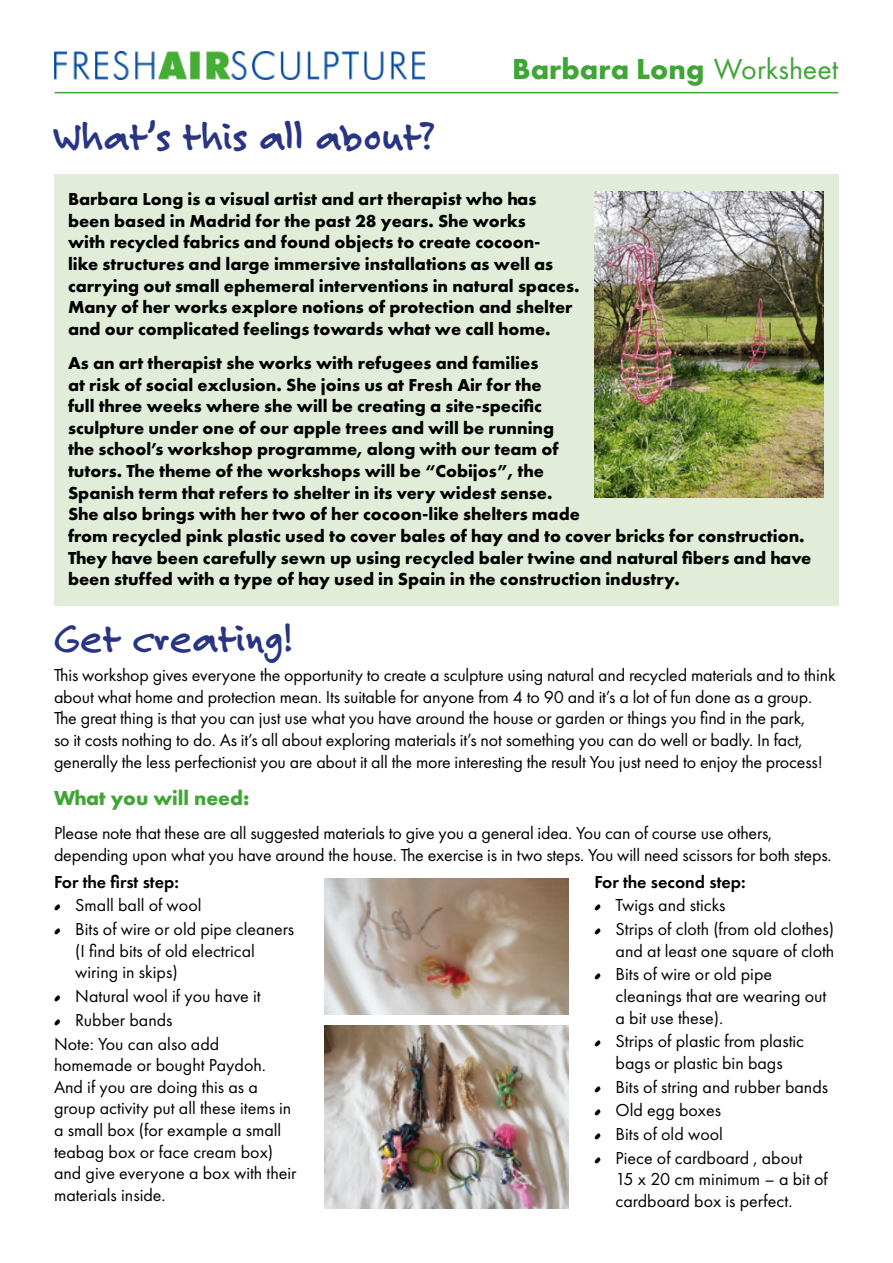
<style>
.page{position:relative;width:893px;height:1263px;background:#fff}
.page>*{position:absolute;margin:0;border:0;box-sizing:border-box;transform-origin:0 0}
.t1{font:700 42px "Felt Tip Roman";color:#283583}
.t2{font:700 30px "Futura PT";color:#3fa535}
.t3{font:700 21px "Futura PT";color:#3fa535}
.t4{font:18px/21.6px "Futura PT";letter-spacing:-.01em;color:#000}
.t5{font:700 18px/21.6px "Futura PT";color:#000}
.t6{font:600 18px "Futura PT";color:#000}
.s1{font-weight:400}
.s2{font-family:"Felt Tip Roman"}
</style>
<div class="page">
<img style="left:55px;top:52px;width:370px;height:27px">
<hr style="left:55px;top:92px;width:783px;height:1px;background:#3fa535">
<div style="left:54px;top:174px;width:784px;height:432px;background:#e2edd9"></div>
<img style="left:324px;top:878px;width:245px;height:137px">
<img style="left:324px;top:1026px;width:245px;height:183px">
<img style="left:594px;top:191px;width:230px;height:306px">
<h1 class="t1" style="left:54px;top:109px;width:382px">What’s this all about?</h1>
<h2 class="t2" style="left:512px;top:50px;width:328px">Barbara Long <span class="s1">Worksheet</span></h2>
<p class="t5" style="left:68px;top:188px;width:513px">Barbara Long is a visual artist and art therapist who has been based in Madrid for the past 28 years. She works<br>with recycled fabrics and found objects to create cocoon-<br>like structures and large immersive installations as well as carrying out small ephemeral interventions in natural spaces.<br>Many of her works explore notions of protection and shelter and our complicated feelings towards what we call home.</p>
<p class="t5" style="left:68px;top:352px;width:745px">As an art therapist she works with refugees and families<br>at risk of social exclusion. She joins us at Fresh Air for the<br>full three weeks where she will be creating a site-specific<br>sculpture under one of our apple trees and will be running<br>the school’s workshop programme, along with our team of<br>tutors. The theme of the workshops will be “Cobijos”, the<br>Spanish term that refers to shelter in its very widest sense.<br>She also brings with her two of her cocoon-like shelters made<br>from recycled pink plastic used to cover bales of hay and to cover bricks for construction.<br>They have been carefully sewn up using recycled baler twine and natural fibers and have been stuffed with a type of hay used in Spain in the construction industry.</p>
<h1 class="t1" style="left:54px;top:611px;width:240px">Get creating!</h1>
<p class="t4" style="left:54px;top:664px;width:783px">This workshop gives everyone the opportunity to create a sculpture using natural and recycled materials and to think about what home and protection mean. Its suitable for anyone from 4 to 90 and it’s a lot of fun done as a group.<br>The great thing is that you can just use what you have around the house or garden or things you find in the park,<br>so it costs nothing to do. As it’s all about exploring materials it’s not something you can do well or badly. In fact, generally the less perfectionist you are about it all the more interesting the result You just need to enjoy the process!</p>
<p class="t3" style="left:54px;top:784px;width:197px">What you will need:</p>
<p class="t4" style="left:54px;top:822px;width:779px">Please note that these are all suggested materials to give you a general idea. You can of course use others, depending upon what you have around the house. The exercise is in two steps. You will need scissors for both steps.</p>
<p class="t6" style="left:54px;top:870px;width:126px">For the first step:</p>
<p class="t4" style="left:54px;top:894px;width:149px"><span class="s2">•</span> Small ball of wool</p>
<p class="t4" style="left:75px;top:918px;width:221px;text-indent:-21px"><span class="s2">•</span> Bits of wire or old pipe cleaners (I find bits of old electrical wiring in skips)</p>
<p class="t4" style="left:54px;top:985px;width:208px"><span class="s2">•</span> Natural wool if you have it</p>
<p class="t4" style="left:54px;top:1008px;width:167px;line-height:23.7px"><span class="s2">•</span> Rubber bands<br>Note: You can also add</p>
<p class="t4" style="left:54px;top:1054px;width:244px">homemade or bought Paydoh.<br>And if you are doing this as a group activity put all these items in a small box (for example a small teabag box or face cream box) and give everyone a box with their materials inside.</p>
<p class="t6" style="left:594px;top:870px;width:153px">For the second step:</p>
<p class="t4" style="left:594px;top:894px;width:133px"><span class="s2">•</span> Twigs and sticks</p>
<p class="t4" style="left:594px;top:918px;width:242px;text-align:right"><span class="s2">•</span> Strips of cloth (from old clothes) and at least one square of cloth</p>
<p class="t4" style="left:616px;top:963px;width:212px;text-indent:-21px"><span class="s2">•</span> Bits of wire or old pipe cleanings that are wearing out a bit use these).</p>
<p class="t4" style="left:594px;top:1030px;width:211px;text-align:center"><span class="s2">•</span> Strips of plastic from plastic bags or plastic bin bags</p>
<p class="t4" style="left:594px;top:1076px;width:235px"><span class="s2">•</span> Bits of string and rubber bands</p>
<p class="t4" style="left:594px;top:1099px;width:128px"><span class="s2">•</span> Old egg boxes</p>
<p class="t4" style="left:594px;top:1123px;width:130px"><span class="s2">•</span> Bits of old wool</p>
<p class="t4" style="left:616px;top:1147px;width:214px;text-indent:-21px"><span class="s2">•</span> Piece of cardboard , about<br>15 x 20 cm minimum – a bit of cardboard box is perfect.</p>
</div>
